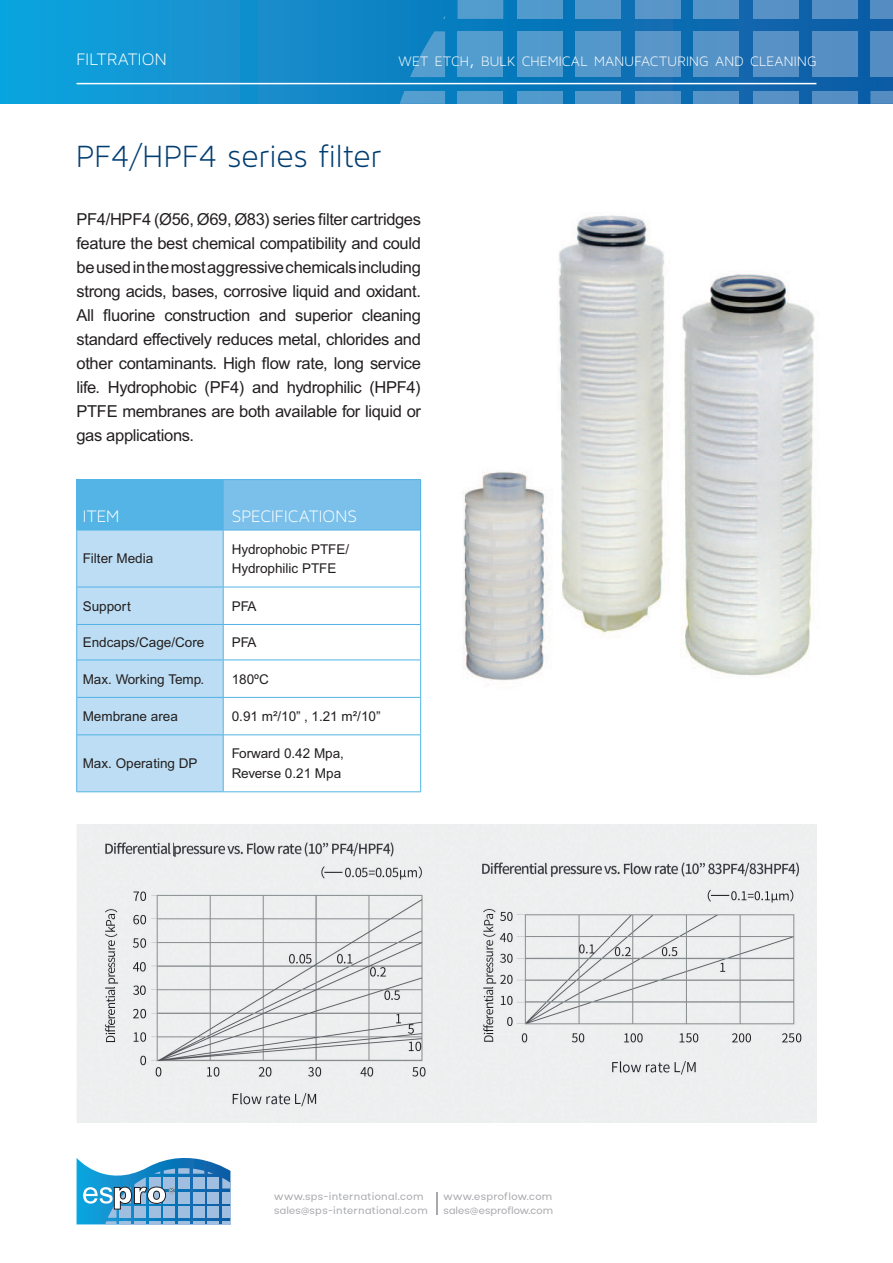
<style>
.page{position:relative;width:893px;height:1263px;background:#fff}
.page>*{position:absolute;margin:0;border:0;box-sizing:border-box;transform-origin:0 0}
.Headlines{font:33px "Maven Pro Light 300";color:#003d71}
.Headlines-2{font:17.85px "Maven Pro Light 300";letter-spacing:.005em;color:#fff}
.t1{font:16.5px/24px "Arial MT Pro";letter-spacing:-.02em;color:#231f20;text-align:justify}
.Headlines-3{font:14.7px "Maven Pro Light 300";letter-spacing:.01em;color:#fff}
.table_text_10pt{font:13.5px/19.5px "Arial MT Pro";color:#231f20}
.t2{font:12px/14.4px "Aceh";letter-spacing:.025em;color:#a8a9ad}
.s1{font-size:21px}
</style>
<div class="page">
<svg style="left:0;top:0;width:893px;height:104px;background:#1187c7"></svg>
<div style="left:517px;top:0;width:46px;height:19px;background:#519acc"></div>
<div style="left:575px;top:0;width:46px;height:19px;background:#5497ca"></div>
<svg style="left:458px;top:0;width:45px;height:19px"></svg>
<div style="left:753px;top:0;width:45px;height:19px;background:#5891c5"></div>
<div style="left:812px;top:0;width:46px;height:19px;background:#558ec3"></div>
<div style="left:635px;top:0;width:46px;height:19px;background:#5995c9"></div>
<div style="left:693px;top:0;width:46px;height:19px;background:#5593c7"></div>
<div style="left:870px;top:0;width:23px;height:19px;background:#558cc2"></div>
<div style="left:517px;top:31px;width:46px;height:46px;background:#519acc"></div>
<div style="left:575px;top:31px;width:46px;height:46px;background:#5497ca"></div>
<svg style="left:410px;top:31px;width:35px;height:46px;background:#3a93ca"></svg>
<div style="left:458px;top:31px;width:45px;height:46px;background:#529cce"></div>
<div style="left:753px;top:31px;width:45px;height:46px;background:#5891c5"></div>
<div style="left:812px;top:31px;width:46px;height:46px;background:#558ec3"></div>
<div style="left:635px;top:31px;width:46px;height:46px;background:#5995c9"></div>
<div style="left:693px;top:31px;width:46px;height:46px;background:#5593c7"></div>
<div style="left:870px;top:31px;width:23px;height:46px;background:#558cc2"></div>
<div style="left:517px;top:91px;width:46px;height:13px;background:#519acc"></div>
<div style="left:575px;top:91px;width:46px;height:13px;background:#5497ca"></div>
<svg style="left:400px;top:91px;width:45px;height:13px"></svg>
<div style="left:458px;top:91px;width:45px;height:13px;background:#529cce"></div>
<div style="left:753px;top:91px;width:45px;height:13px;background:#5891c5"></div>
<div style="left:812px;top:91px;width:46px;height:13px;background:#558ec3"></div>
<div style="left:635px;top:91px;width:46px;height:13px;background:#5995c9"></div>
<div style="left:693px;top:91px;width:46px;height:13px;background:#5593c7"></div>
<div style="left:870px;top:91px;width:23px;height:13px;background:#558cc2"></div>
<hr style="left:77px;top:83px;width:739px;height:1px;background:#fff">
<svg style="left:436px;top:1192px;width:1px;height:23px"></svg>
<svg style="left:77px;top:1158px;width:153px;height:66px"></svg>
<img style="left:558px;top:215px;width:257px;height:462px">
<img style="left:463px;top:471px;width:87px;height:210px">
<img style="left:77px;top:825px;width:739px;height:298px">
<div style="left:77px;top:480px;width:146px;height:50px;background:#54b4e5"></div>
<div style="left:223px;top:480px;width:198px;height:50px;background:#7ac0ea"></div>
<div style="left:77px;top:531px;width:146px;height:260px;background:#bcddf3"></div>
<svg style="left:224px;top:586px;width:196px;height:149px"></svg>
<hr style="left:76px;top:480px;width:1px;height:50px;background:#54b4e5">
<hr style="left:77px;top:479px;width:146px;height:1px;background:#54b4e5">
<hr style="left:223px;top:480px;width:1px;height:50px;background:#54b4e5">
<hr style="left:223px;top:479px;width:198px;height:1px;background:#54b4e5">
<hr style="left:420px;top:480px;width:1px;height:50px;background:#54b4e5">
<hr style="left:76px;top:530px;width:1px;height:57px;background:#54b4e5">
<hr style="left:77px;top:530px;width:146px;height:1px;background:#54b4e5">
<hr style="left:223px;top:530px;width:1px;height:57px;background:#54b4e5">
<hr style="left:223px;top:530px;width:198px;height:1px;background:#54b4e5">
<hr style="left:420px;top:530px;width:1px;height:57px;background:#54b4e5">
<hr style="left:76px;top:587px;width:1px;height:37px;background:#54b4e5">
<hr style="left:76px;top:625px;width:1px;height:35px;background:#54b4e5">
<hr style="left:76px;top:660px;width:1px;height:37px;background:#54b4e5">
<hr style="left:76px;top:697px;width:1px;height:38px;background:#54b4e5">
<hr style="left:77px;top:587px;width:146px;height:1px;background:#54b4e5">
<hr style="left:77px;top:624px;width:146px;height:1px;background:#54b4e5">
<hr style="left:77px;top:660px;width:146px;height:1px;background:#54b4e5">
<hr style="left:77px;top:697px;width:146px;height:1px;background:#54b4e5">
<hr style="left:223px;top:587px;width:1px;height:37px;background:#54b4e5">
<hr style="left:223px;top:625px;width:1px;height:35px;background:#54b4e5">
<hr style="left:223px;top:660px;width:1px;height:37px;background:#54b4e5">
<hr style="left:223px;top:697px;width:1px;height:38px;background:#54b4e5">
<hr style="left:223px;top:587px;width:198px;height:1px;background:#54b4e5">
<hr style="left:420px;top:587px;width:1px;height:37px;background:#54b4e5">
<hr style="left:420px;top:625px;width:1px;height:35px;background:#54b4e5">
<hr style="left:420px;top:660px;width:1px;height:37px;background:#54b4e5">
<hr style="left:420px;top:697px;width:1px;height:38px;background:#54b4e5">
<hr style="left:223px;top:624px;width:198px;height:1px;background:#54b4e5">
<hr style="left:223px;top:660px;width:198px;height:1px;background:#54b4e5">
<hr style="left:223px;top:697px;width:198px;height:1px;background:#54b4e5">
<hr style="left:76px;top:735px;width:1px;height:57px;background:#54b4e5">
<hr style="left:77px;top:735px;width:146px;height:1px;background:#54b4e5">
<hr style="left:77px;top:791px;width:146px;height:1px;background:#54b4e5">
<hr style="left:223px;top:735px;width:1px;height:57px;background:#54b4e5">
<hr style="left:223px;top:735px;width:198px;height:1px;background:#54b4e5">
<hr style="left:420px;top:735px;width:1px;height:57px;background:#54b4e5">
<hr style="left:223px;top:791px;width:198px;height:1px;background:#54b4e5">
<p class="Headlines-2" style="left:77px;top:49px;width:92px">FILTRATION</p>
<p class="Headlines-3" style="left:398px;top:53px;width:419px">WET ETCH<span class="s1">,</span> BULK CHEMICAL MANUFACTURING AND CLEANING</p>
<p class="Headlines" style="left:76px;top:138px;width:307px">PF4/HPF4 series filter</p>
<p class="t1" style="left:77px;top:208px;width:346px">PF4/HPF4 (Ø56, Ø69, Ø83) series filter cartridges feature the best chemical compatibility and could be used in the most aggressive chemicals including strong acids, bases, corrosive liquid and oxidant.<br>All fluorine construction and superior cleaning standard effectively reduces metal, chlorides and other contaminants. High flow rate, long service life. Hydrophobic (PF4) and hydrophilic (HPF4)<br>PTFE membranes are both available for liquid or gas applications.</p>
<p class="Headlines-2" style="left:83px;top:506px;width:38px">ITEM</p>
<p class="Headlines-2" style="left:232px;top:506px;width:127px">SPECIFICATIONS</p>
<p class="table_text_10pt" style="left:83px;top:550px;width:72px">Filter Media</p>
<p class="table_text_10pt" style="left:232px;top:540px;width:119px">Hydrophobic PTFE/<br>Hydrophilic PTFE</p>
<p class="table_text_10pt" style="left:83px;top:597px;width:50px">Support</p>
<p class="table_text_10pt" style="left:232px;top:597px;width:26px">PFA</p>
<p class="table_text_10pt" style="left:83px;top:633px;width:123px">Endcaps/Cage/Core</p>
<p class="table_text_10pt" style="left:232px;top:633px;width:26px">PFA</p>
<p class="table_text_10pt" style="left:83px;top:670px;width:123px">Max. Working Temp.</p>
<p class="table_text_10pt" style="left:232px;top:670px;width:39px">180ºC</p>
<p class="table_text_10pt" style="left:83px;top:707px;width:97px">Membrane area</p>
<p class="table_text_10pt" style="left:232px;top:707px;width:150px">0.91 m²/10” , 1.21 m²/10”</p>
<p class="table_text_10pt" style="left:83px;top:754px;width:116px">Max. Operating DP</p>
<p class="table_text_10pt" style="left:232px;top:745px;width:114px">Forward 0.42 Mpa,<br>Reverse 0.21 Mpa</p>
<p class="t2" style="left:274px;top:1189px;width:155px">www.sps-international.com sales@sps-international.com</p>
<p class="t2" style="left:443px;top:1189px;width:111px">www.esproflow.com sales@esproflow.com</p>
</div>
